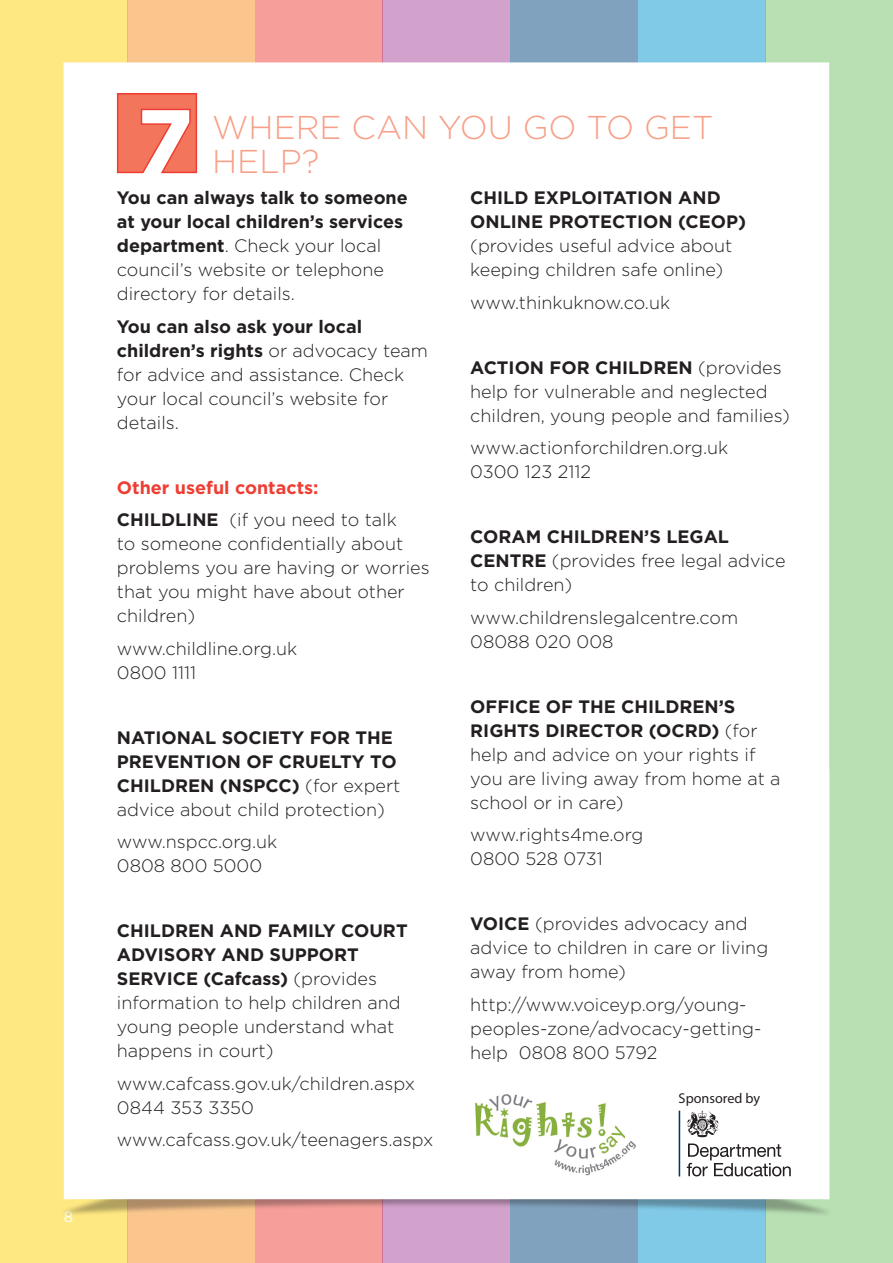
<style>
.page{position:relative;width:893px;height:1263px;background:#fff}
.page>*{position:absolute;margin:0;border:0;box-sizing:border-box;transform-origin:0 0}
.t1{font:300 33px/34.5px "Gotham HTF";color:#f7a087}
.t2{font:300 18px/24px "Gotham HTF";color:#231f20}
.t3{font:700 18px/24px "Gotham HTF";color:#231f20}
.t4{font:700 18px "Gotham HTF";color:#ee3e34}
.t5{font:15px "Gotham HTF";color:#fff}
.t6{font:14.25px "Myriad Pro";color:#231f20}
.s1{font-weight:300}
.s2{font-weight:700}
</style>
<div class="page">
<div style="left:0;top:0;width:128px;height:1263px;background:#fee882"></div>
<div style="left:128px;top:0;width:127px;height:1263px;background:#fac68e"></div>
<div style="left:255px;top:0;width:128px;height:1263px;background:#f69e99"></div>
<div style="left:383px;top:0;width:127px;height:1263px;background:#d2a1cc"></div>
<div style="left:510px;top:0;width:128px;height:1263px;background:#80a2be"></div>
<div style="left:638px;top:0;width:127px;height:1263px;background:#80c9e7"></div>
<div style="left:765px;top:0;width:128px;height:1263px;background:linear-gradient(to right,#b8e0b3,#b8e0b3)"></div>
<div style="left:60px;top:1189px;width:773px;height:27px;background:#231f20;opacity:.35"></div>
<div style="left:64px;top:62px;width:765px;height:1081px;background:#fff"></div>
<svg style="left:116px;top:92px;width:82px;height:82px;background:#f59281"></svg>
<hr style="left:679px;top:1110px;width:1px;height:66px;background:#003864">
<svg style="left:686px;top:1110px;width:33px;height:27px"></svg>
<div style="left:64px;top:1143px;width:765px;height:56px;background:#fff"></div>
<img style="left:472px;top:1088px;width:168px;height:90px">
<p class="t5" style="left:64px;top:1209px;width:11px">8</p>
<p class="t1" style="left:212px;top:109px;width:503px">WHERE CAN YOU GO TO GET<br>HELP?</p>
<p class="t3" style="left:117px;top:185px;width:292px">You can always talk to someone at your local children’s services department<span class="s1">. Check your local council’s website or telephone directory for details.</span></p>
<p class="t2" style="left:117px;top:314px;width:313px"><span class="s2">You can also ask your local children’s rights</span> or advocacy team for advice and assistance. Check your local council’s website for details.</p>
<p class="t2" style="left:470px;top:186px;width:277px"><span class="s2">CHILD EXPLOITATION AND<br>ONLINE PROTECTION (CEOP) </span>(provides useful advice about keeping children safe online)</p>
<p class="t2" style="left:470px;top:290px;width:201px">www.thinkuknow.co.uk</p>
<p class="t2" style="left:470px;top:355px;width:321px"><span class="s2">ACTION FOR CHILDREN</span> (provides help for vulnerable and neglected children, young people and families)</p>
<p class="t2" style="left:470px;top:436px;width:260px">www.actionforchildren.org.uk<br>0300 123 2112</p>
<p class="t4" style="left:117px;top:477px;width:203px">Other useful contacts:</p>
<p class="t2" style="left:117px;top:508px;width:314px"><span class="s2">CHILDLINE</span> (if you need to talk<br>to someone confidentially about problems you are having or worries that you might have about other children)</p>
<p class="t2" style="left:117px;top:636px;width:182px">www.childline.org.uk<br>0800 1111</p>
<p class="t3" style="left:117px;top:725px;width:285px">NATIONAL SOCIETY FOR THE<br>PREVENTION OF CRUELTY TO<br>CHILDREN (NSPCC) <span class="s1">(for expert advice about child protection)</span></p>
<p class="t2" style="left:117px;top:830px;width:162px">www.nspcc.org.uk<br>0808 800 5000</p>
<p class="t2" style="left:117px;top:919px;width:292px"><span class="s2">CHILDREN AND FAMILY COURT<br>ADVISORY AND SUPPORT<br>SERVICE (Cafcass)</span> (provides information to help children and young people understand what happens in court)</p>
<p class="t2" style="left:117px;top:1071px;width:299px">www.cafcass.gov.uk/children.aspx<br>0844 353 3350</p>
<p class="t2" style="left:117px;top:1128px;width:318px">www.cafcass.gov.uk/teenagers.aspx</p>
<p class="t2" style="left:470px;top:525px;width:317px"><span class="s2">CORAM CHILDREN’S LEGAL<br>CENTRE</span> (provides free legal advice to children)</p>
<p class="t2" style="left:470px;top:605px;width:270px">www.childrenslegalcentre.com<br>08088 020 008</p>
<p class="t2" style="left:470px;top:694px;width:312px"><span class="s2">OFFICE OF THE CHILDREN’S<br>RIGHTS DIRECTOR (OCRD)</span> (for help and advice on your rights if you are living away from home at a school or in care)</p>
<p class="t2" style="left:470px;top:823px;width:175px">www.rights4me.org<br>0800 528 0731</p>
<p class="t2" style="left:470px;top:912px;width:299px"><span class="s2">VOICE</span> (provides advocacy and advice to children in care or living away from home)</p>
<p class="t2" style="left:470px;top:992px;width:293px">http://www.voiceyp.org/young&shy;peoples-zone/advocacy-getting&shy;help 0808 800 5792</p>
<p class="t6" style="left:679px;top:1090px;width:83px">Sponsored by</p>
</div>
